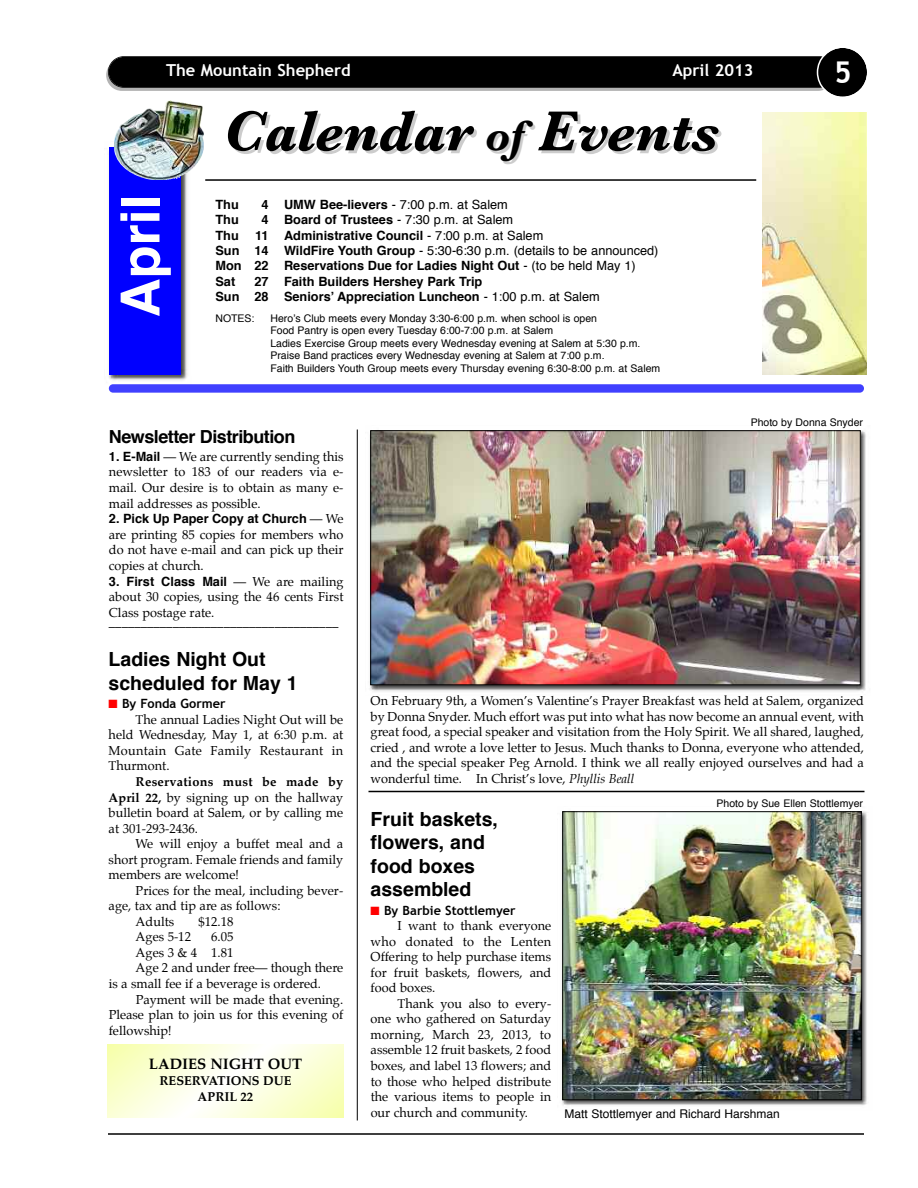
<style>
.page{position:relative;width:918px;height:1188px;background:#fff}
.page>*{position:absolute;margin:0;border:0;box-sizing:border-box;transform-origin:0 0}
.t1{font:italic 700 58.5px "Baskerville";letter-spacing:-.005em;color:#000}
.t2{font:700 54px "Helvetica";color:#fff}
.t3{font:700 30px "Trebuchet MS";color:#fff}
.t4{font:700 19.5px/23.4px "Helvetica";color:#000}
.t5{font:700 18px "Helvetica";letter-spacing:-.03em;color:#000}
.t6{font:700 16.5px "Trebuchet MS";color:#fff}
.t7{font:700 15px "Palatino";color:#000}
.t8{font:12.75px/15.6px "Palatino";color:#000;text-align:justify}
.t9{font:700 12.75px/15.3px "Helvetica";color:#000}
.t10{font:700 12.75px "Trebuchet MS";color:#000}
.t11{font:12.75px "Helvetica";color:#000}
.t12{font:700 12.75px/15.6px "Palatino";color:#000;text-align:center}
.t13{font:12px "Helvetica";color:#000}
.t14{font:10.5px/12.6px "Helvetica";color:#000}
.s1{font-size:45px}
.s2{font-weight:700}
.s3{font-weight:400}
.s4{font-family:"Helvetica";font-weight:700}
.s5{font-family:"Palatino";font-weight:400}
.s6{color:#f00}
.s7{font-style:italic}
</style>
<div class="page">
<div style="left:106px;top:59px;width:728px;height:32px;background:#b3b3b3;border-radius:16px"></div>
<div style="left:109px;top:57px;width:726px;height:30px;background:#000;border-radius:15px"></div>
<div style="left:108px;top:56px;width:727px;height:32px;border:2px solid #000;border-radius:16px"></div>
<svg style="left:817px;top:48px;width:50px;height:49px"></svg>
<hr style="left:108px;top:1133px;width:756px;height:2px;background:#000">
<hr style="left:205px;top:179px;width:551px;height:2px;background:#000">
<img style="left:108px;top:153px;width:80px;height:228px">
<div style="left:109px;top:147px;width:72px;height:227px;background:#00f"></div>
<img style="left:114px;top:100px;width:90px;height:79px">
<img style="left:763px;top:113px;width:103px;height:262px">
<hr style="left:357px;top:429px;width:1px;height:692px;background:#000">
<div style="left:109px;top:384px;width:755px;height:9px;background:#4040ff;border-radius:4px"></div>
<img style="left:369px;top:431px;width:497px;height:261px">
<img style="left:372px;top:432px;width:487px;height:251px">
<div style="left:370px;top:430px;width:491px;height:255px;border:1px solid #000"></div>
<img style="left:562px;top:811px;width:305px;height:294px">
<img style="left:564px;top:814px;width:296px;height:284px">
<div style="left:562px;top:812px;width:300px;height:288px;border:1px solid #000"></div>
<svg style="left:107px;top:1044px;width:237px;height:74px"></svg>
<hr style="left:369px;top:791px;width:495px;height:1px;background:#000">
<p class="t6" style="left:166px;top:61px;width:186px">The Mountain Shepherd</p>
<p class="t6" style="left:672px;top:61px;width:83px">April 2013</p>
<h3 class="t3" style="left:834px;top:54px;width:19px">5</h3>
<h1 class="t1" style="left:223px;top:99px;width:498px">Calendar <span class="s1">of</span> Events</h1>
<h2 class="t2" style="left:118px;top:317px;width:124px;rotate:-90deg">April</h2>
<p class="t9" style="left:215px;top:198px;width:25px">Thu</p>
<p class="t11" style="left:262px;top:199px;width:248px"><span class="s2">4 UMW Bee-lievers</span> - 7:00 p.m. at Salem</p>
<p class="t9" style="left:215px;top:213px;width:25px">Thu</p>
<p class="t9" style="left:262px;top:213px;width:253px">4 Board of Trustees <span class="s3">- 7:30 p.m. at Salem</span></p>
<p class="t9" style="left:215px;top:229px;width:25px">Thu</p>
<p class="t9" style="left:215px;top:229px;width:445px;text-indent:40px">11 Administrative Council <span class="s3">- 7:00 p.m. at Salem<br></span>Sun 14 WildFire Youth Group <span class="s3">- 5:30-6:30 p.m. (details to be announced)<br></span>Mon 22 Reservations Due for Ladies Night Out <span class="s3">- (to be held May 1)<br></span>Sat</p>
<p class="t9" style="left:215px;top:274px;width:386px;text-indent:39px">27 Faith Builders Hershey Park Trip<br>Sun 28 Seniors’ Appreciation Luncheon <span class="s3">- 1:00 p.m. at Salem</span></p>
<p class="t14" style="left:215px;top:313px;width:41px">NOTES:</p>
<p class="t14" style="left:270px;top:313px;width:391px">Hero’s Club meets every Monday 3:30-6:00 p.m. when school is open<br>Food Pantry is open every Tuesday 6:00-7:00 p.m. at Salem<br>Ladies Exercise Group meets every Wednesday evening at Salem at 5:30 p.m.<br>Praise Band practices every Wednesday evening at Salem at 7:00 p.m.<br>Faith Builders Youth Group meets every Thursday evening 6:30-8:00 p.m. at Salem</p>
<h3 class="t5" style="left:109px;top:429px;width:188px">Newsletter Distribution</h3>
<p class="t8" style="left:109px;top:450px;width:236px"><span class="s4">1. E-Mail</span> — We are currently sending this newsletter to 183 of our readers via e&shy;mail. Our desire is to obtain as many e&shy;mail addresses as possible.</p>
<p class="t9" style="left:109px;top:512px;width:236px">2. Pick Up Paper Copy at Church <span class="s5">— We</span></p>
<p class="t8" style="left:109px;top:528px;width:236px">are printing 85 copies for members who do not have e-mail and can pick up their copies at church.</p>
<p class="t9" style="left:109px;top:575px;width:236px">3. First Class Mail <span class="s5">— We are mailing</span></p>
<p class="t8" style="left:109px;top:590px;width:236px">about 30 copies, using the 46 cents First<br>Class postage rate.</p>
<p class="t8" style="left:109px;top:614px;width:231px">____________________________________</p>
<h3 class="t4" style="left:109px;top:649px;width:191px">Ladies Night Out scheduled for May 1</h3>
<p class="t10" style="left:109px;top:696px;width:118px"><span class="s6">■</span> By Fonda Gormer</p>
<p class="t8" style="left:109px;top:713px;width:236px;text-indent:27px">The annual Ladies Night Out will be held Wednesday, May 1, at 6:30 p.m. at Mountain Gate Family Restaurant in Thurmont.</p>
<p class="t8" style="left:109px;top:775px;width:236px;text-indent:27px"><span class="s2">Reservations must be made by April 22,</span> by signing up on the hallway bulletin board at Salem, or by calling me at 301-293-2436.</p>
<p class="t8" style="left:109px;top:837px;width:236px;text-indent:27px">We will enjoy a buffet meal and a short program. Female friends and family members are welcome!</p>
<p class="t8" style="left:136px;top:883px;width:209px">Prices for the meal, including bever-</p>
<p class="t8" style="left:109px;top:899px;width:173px">age, tax and tip are as follows:</p>
<p class="t8" style="left:136px;top:915px;width:40px">Adults</p>
<p class="t8" style="left:199px;top:915px;width:37px">$12.18</p>
<p class="t8" style="left:136px;top:930px;width:57px">Ages 5-12</p>
<p class="t8" style="left:211px;top:930px;width:24px">6.05</p>
<p class="t8" style="left:136px;top:946px;width:99px">Ages 3 &amp; 4 1.81</p>
<p class="t8" style="left:136px;top:961px;width:209px">Age 2 and under free— though there</p>
<p class="t8" style="left:109px;top:977px;width:214px">is a small fee if a beverage is ordered.</p>
<p class="t8" style="left:136px;top:992px;width:209px">Payment will be made that evening.</p>
<p class="t8" style="left:109px;top:1008px;width:236px">Please plan to join us for this evening of</p>
<p class="t8" style="left:109px;top:1023px;width:65px">fellowship!</p>
<p class="t7" style="left:149px;top:1056px;width:155px">LADIES NIGHT OUT</p>
<p class="t12" style="left:159px;top:1074px;width:134px">RESERVATIONS DUE<br>APRIL 22</p>
<p class="t14" style="left:751px;top:417px;width:114px">Photo by Donna Snyder</p>
<p class="t8" style="left:371px;top:694px;width:495px">On February 9th, a Women’s Valentine’s Prayer Breakfast was held at Salem, organized by Donna Snyder. Much effort was put into what has now become an annual event, with great food, a special speaker and visitation from the Holy Spirit. We all shared, laughed, cried , and wrote a love letter to Jesus. Much thanks to Donna, everyone who attended, and the special speaker Peg Arnold. I think we all really enjoyed ourselves and had a wonderful time. In Christ’s love, <span class="s7">Phyllis Beall</span></p>
<h3 class="t4" style="left:371px;top:809px;width:129px">Fruit baskets, flowers, and food boxes assembled</h3>
<p class="t10" style="left:371px;top:903px;width:147px"><span class="s6">■</span> By Barbie Stottlemyer</p>
<p class="t8" style="left:371px;top:919px;width:182px;text-indent:27px">I want to thank everyone who donated to the Lenten Offering to help purchase items for fruit baskets, flowers, and food boxes.</p>
<p class="t8" style="left:371px;top:997px;width:182px;text-indent:27px">Thank you also to every&shy;one who gathered on Saturday morning, March 23, 2013, to assemble 12 fruit baskets, 2 food boxes, and label 13 flowers; and to those who helped distribute the various items to people in our church and community.</p>
<p class="t14" style="left:717px;top:798px;width:148px">Photo by Sue Ellen Stottlemyer</p>
<p class="t13" style="left:565px;top:1108px;width:217px">Matt Stottlemyer and Richard Harshman</p>
</div>
